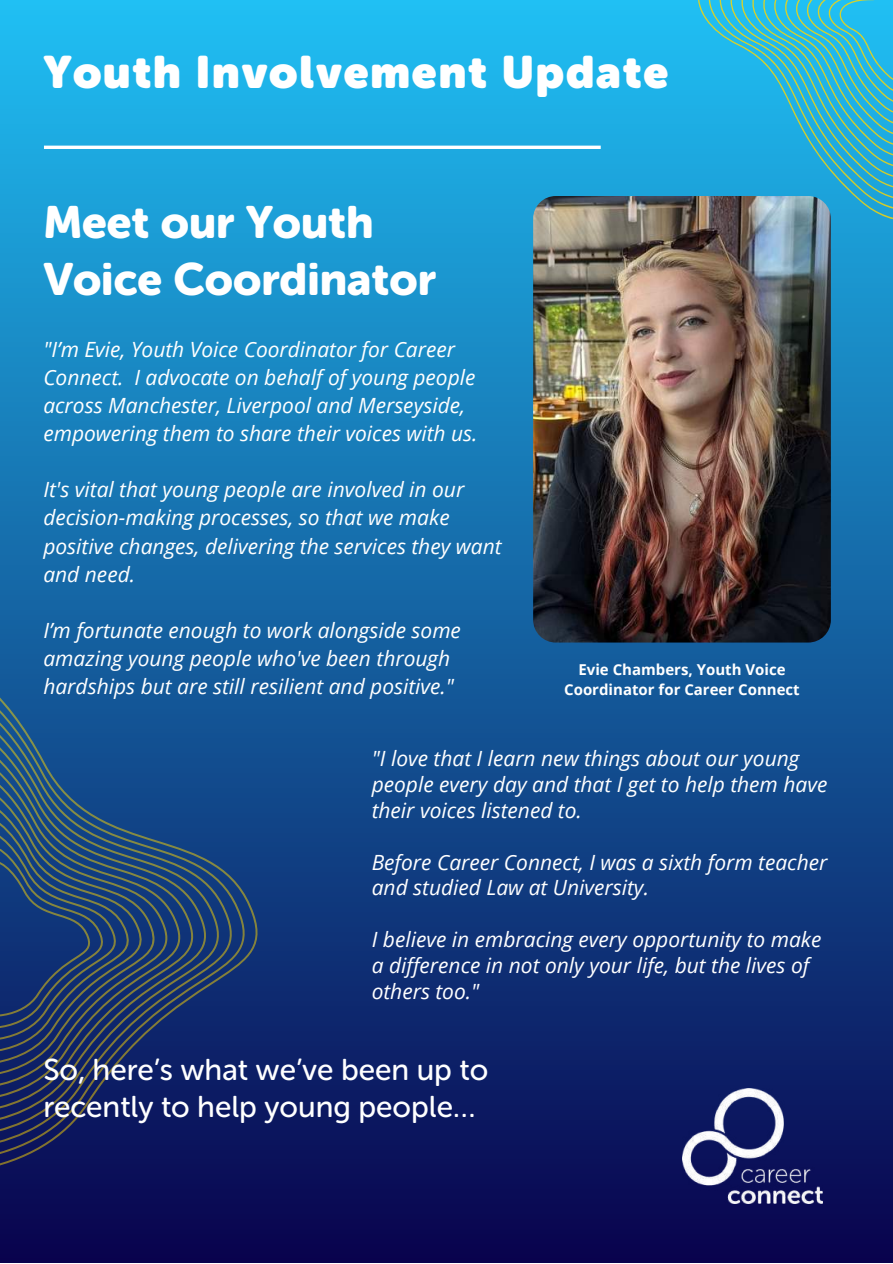
<style>
.page{position:relative;width:893px;height:1264px;background:#fff}
.page>*{position:absolute;margin:0;border:0;box-sizing:border-box;transform-origin:0 0}
.t1{font:45px/56.2px "Museo Sans Rounded 900";color:#fff}
.t2{font:45px "Museo Sans Rounded";letter-spacing:.04em;color:#fff}
.t3{font:30px/37px "Museo Sans Rounded 500";color:#fff}
.t4{font:italic 21px/28px "Open Sans";color:#fff}
.t5{font:700 15px/20.2px "Open Sans";color:#fff;text-align:center}
</style>
<div class="page">
<div style="left:0;top:0;width:892px;height:1262px;background:linear-gradient(to bottom,#20c0f4,#09024d)"></div>
<hr style="left:44px;top:146px;width:556px;height:3px;background:#fff">
<svg style="left:668px;top:0;width:224px;height:256px;background:#2cb1d6"></svg>
<img style="left:682px;top:1088px;width:140px;height:115px">
<svg style="left:0;top:639px;width:309px;height:616px;background:#163672"></svg>
<img style="left:533px;top:196px;width:297px;height:446px;border-radius:23px">
<h1 class="t2" style="left:43px;top:45px;width:626px">Youth Involvement Update</h1>
<h1 class="t1" style="left:43px;top:195px;width:394px">Meet our Youth<br>Voice Coordinator</h1>
<p class="t4" style="left:43px;top:334px;width:435px">"I’m Evie, Youth Voice Coordinator for Career Connect. I advocate on behalf of young people across Manchester, Liverpool and Merseyside, empowering them to share their voices with us.</p>
<p class="t4" style="left:43px;top:475px;width:460px">It's vital that young people are involved in our decision-making processes, so that we make positive changes, delivering the services they want and need.</p>
<p class="t4" style="left:43px;top:615px;width:419px">I’m fortunate enough to work alongside some amazing young people who've been through hardships but are still resilient and positive."</p>
<p class="t5" style="left:564px;top:659px;width:237px">Evie Chambers, Youth Voice<br>Coordinator for Career Connect</p>
<p class="t4" style="left:371px;top:745px;width:457px;line-height:25.8px">"I love that I learn new things about our young people every day and that I get to help them have their voices listened to.</p>
<p class="t4" style="left:371px;top:848px;width:457px;line-height:25.8px">Before Career Connect, I was a sixth form teacher and studied Law at University.</p>
<p class="t4" style="left:371px;top:926px;width:451px;line-height:25.8px">I believe in embracing every opportunity to make a difference in not only your life, but the lives of others too."</p>
<h2 class="t3" style="left:43px;top:1051px;width:446px">So, here’s what we’ve been up to recently to help young people…</h2>
</div>
